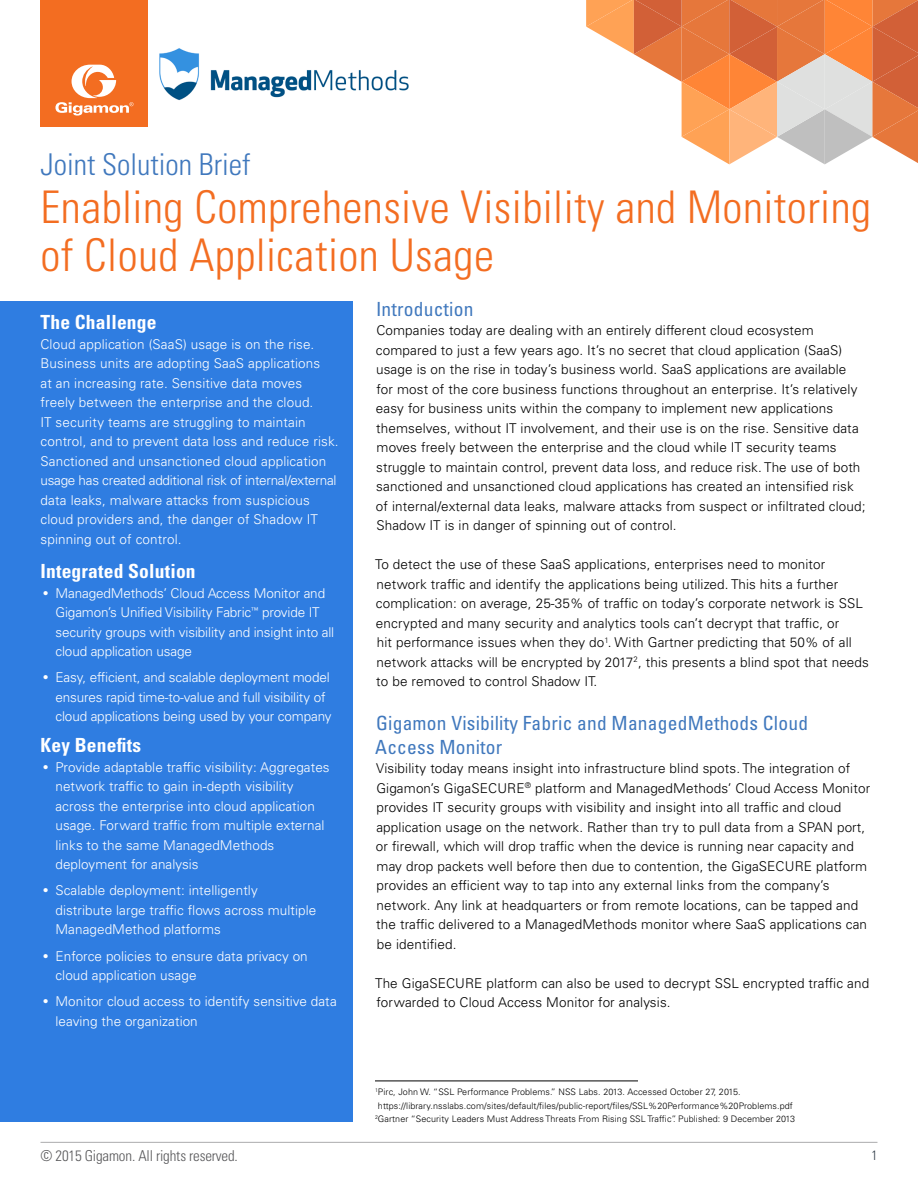
<style>
.page{position:relative;width:918px;height:1188px;background:#fff}
.page>*{position:absolute;margin:0;border:0;box-sizing:border-box;transform-origin:0 0}
.t1{font:300 condensed 45px/48px "Univers LT Std";letter-spacing:.01em;color:#f36d21}
.t2{font:300 condensed 30px "Univers LT Std";color:#4078bd}
.t3{font:condensed 19.5px/24px "Univers LT Std";letter-spacing:.01em;color:#4078bd}
.t4{font:700 condensed 19.5px "Univers LT Std";letter-spacing:.01em;color:#fff}
.t5{font:300 condensed 15px "Univers LT Std";letter-spacing:-.01em;color:#58585a}
.t6{font:300 13.5px/19.5px "Univers LT Std";letter-spacing:.01em;color:#000}
.t7{font:300 13.5px/19.5px "Univers LT Std";letter-spacing:.005em;color:#fff}
.t8{font:300 condensed 13.5px "Univers LT Std";color:#323e49}
.t9{font:300 9px "Univers LT Std";letter-spacing:.01em;color:#000}
.s1{font-weight:400;font-stretch:condensed}
</style>
<div class="page">
<hr style="left:40px;top:1142px;width:838px;height:1px;background:#58585a">
<div style="left:40px;top:0;width:108px;height:127px;background:#f36d21"></div>
<svg style="left:55px;top:65px;width:79px;height:51px"></svg>
<svg style="left:586px;top:0;width:332px;height:164px"></svg>
<div style="left:0;top:302px;width:352px;height:820px;background:#2f7de1"></div>
<img style="left:159px;top:48px;width:250px;height:52px">
<hr style="left:375px;top:1081px;width:263px;height:1px;background:#000">
<h2 class="t2" style="left:40px;top:146px;width:211px">Joint Solution Brief</h2>
<h1 class="t1" style="left:40px;top:183px;width:832px">Enabling Comprehensive Visibility and Monitoring of Cloud Application Usage</h1>
<h3 class="t4" style="left:40px;top:310px;width:118px">The Challenge</h3>
<p class="t7" style="left:40px;top:334px;width:300px">Cloud application (SaaS) usage is on the rise.<br>Business units are adopting SaaS applications<br>at an increasing rate. Sensitive data moves freely between the enterprise and the cloud.<br>IT security teams are struggling to maintain control, and to prevent data loss and reduce risk.<br>Sanctioned and unsanctioned cloud application usage has created additional risk of internal/external data leaks, malware attacks from suspicious cloud providers and, the danger of Shadow IT spinning out of control.</p>
<h3 class="t4" style="left:40px;top:559px;width:157px">Integrated Solution</h3>
<p class="t7" style="left:56px;top:583px;width:280px;text-indent:-12px"><span class="s1">•</span> ManagedMethods’ Cloud Access Monitor and Gigamon’s Unified Visibility Fabric<sup>™</sup> provide IT security groups with visibility and insight into all cloud application usage</p>
<p class="t7" style="left:56px;top:668px;width:278px;text-indent:-12px"><span class="s1">•</span> Easy, efficient, and scalable deployment model ensures rapid time-to-value and full visibility of cloud applications being used by your company</p>
<h3 class="t4" style="left:40px;top:733px;width:102px">Key Benefits</h3>
<p class="t7" style="left:56px;top:757px;width:276px;text-indent:-12px"><span class="s1">•</span> Provide adaptable traffic visibility: Aggregates network traffic to gain in-depth visibility across the enterprise into cloud application usage. Forward traffic from multiple external links to the same ManagedMethods deployment for analysis</p>
<p class="t7" style="left:56px;top:881px;width:262px;text-indent:-12px"><span class="s1">•</span> Scalable deployment: intelligently distribute large traffic flows across multiple<br>ManagedMethod platforms</p>
<p class="t7" style="left:56px;top:946px;width:254px;text-indent:-12px"><span class="s1">•</span> Enforce policies to ensure data privacy on cloud application usage</p>
<p class="t7" style="left:56px;top:992px;width:283px;text-indent:-12px"><span class="s1">•</span> Monitor cloud access to identify sensitive data leaving the organization</p>
<h3 class="t3" style="left:376px;top:296px;width:99px">Introduction</h3>
<p class="t6" style="left:376px;top:321px;width:491px">Companies today are dealing with an entirely different cloud ecosystem compared to just a few years ago. It’s no secret that cloud application (SaaS) usage is on the rise in today’s business world. SaaS applications are available for most of the core business functions throughout an enterprise. It’s relatively easy for business units within the company to implement new applications themselves, without IT involvement, and their use is on the rise. Sensitive data moves freely between the enterprise and the cloud while IT security teams struggle to maintain control, prevent data loss, and reduce risk. The use of both sanctioned and unsanctioned cloud applications has created an intensified risk of internal/external data leaks, malware attacks from suspect or infiltrated cloud; Shadow IT is in danger of spinning out of control.</p>
<p class="t6" style="left:375px;top:555px;width:495px">To detect the use of these SaaS applications, enterprises need to monitor network traffic and identify the applications being utilized. This hits a further complication: on average, 25-35% of traffic on today’s corporate network is SSL encrypted and many security and analytics tools can’t decrypt that traffic, or<br>hit performance issues when they do<sup>1</sup>. With Gartner predicting that 50% of all network attacks will be encrypted by 2017<sup>2</sup>, this presents a blind spot that needs to be removed to control Shadow IT.</p>
<h3 class="t3" style="left:375px;top:710px;width:434px">Gigamon Visibility Fabric and ManagedMethods Cloud<br>Access Monitor</h3>
<p class="t6" style="left:376px;top:759px;width:496px">Visibility today means insight into infrastructure blind spots. The integration of Gigamon’s GigaSECURE<sup>®</sup> platform and ManagedMethods’ Cloud Access Monitor provides IT security groups with visibility and insight into all traffic and cloud application usage on the network. Rather than try to pull data from a SPAN port, or firewall, which will drop traffic when the device is running near capacity and may drop packets well before then due to contention, the GigaSECURE platform provides an efficient way to tap into any external links from the company’s network. Any link at headquarters or from remote locations, can be tapped and the traffic delivered to a ManagedMethods monitor where SaaS applications can be identified.</p>
<p class="t6" style="left:375px;top:973px;width:495px">The GigaSECURE platform can also be used to decrypt SSL encrypted traffic and forwarded to Cloud Access Monitor for analysis.</p>
<p class="t9" style="left:375px;top:1087px;width:367px"><sup>1</sup>Pirc, John W. “SSL Performance Problems.” NSS Labs. 2013. Accessed October 27, 2015.</p>
<p class="t9" style="left:378px;top:1100px;width:417px">https://library.nsslabs.com/sites/default/files/public-report/files/SSL%20Performance%20Problems.pdf</p>
<p class="t9" style="left:375px;top:1114px;width:422px"><sup>2</sup>Gartner “Security Leaders Must Address Threats From Rising SSL Traffic”. Published: 9 December 2013</p>
<p class="t5" style="left:40px;top:1147px;width:199px">© 2015 Gigamon. All rights reserved.</p>
<p class="t8" style="left:872px;top:1147px;width:7px">1</p>
</div>
